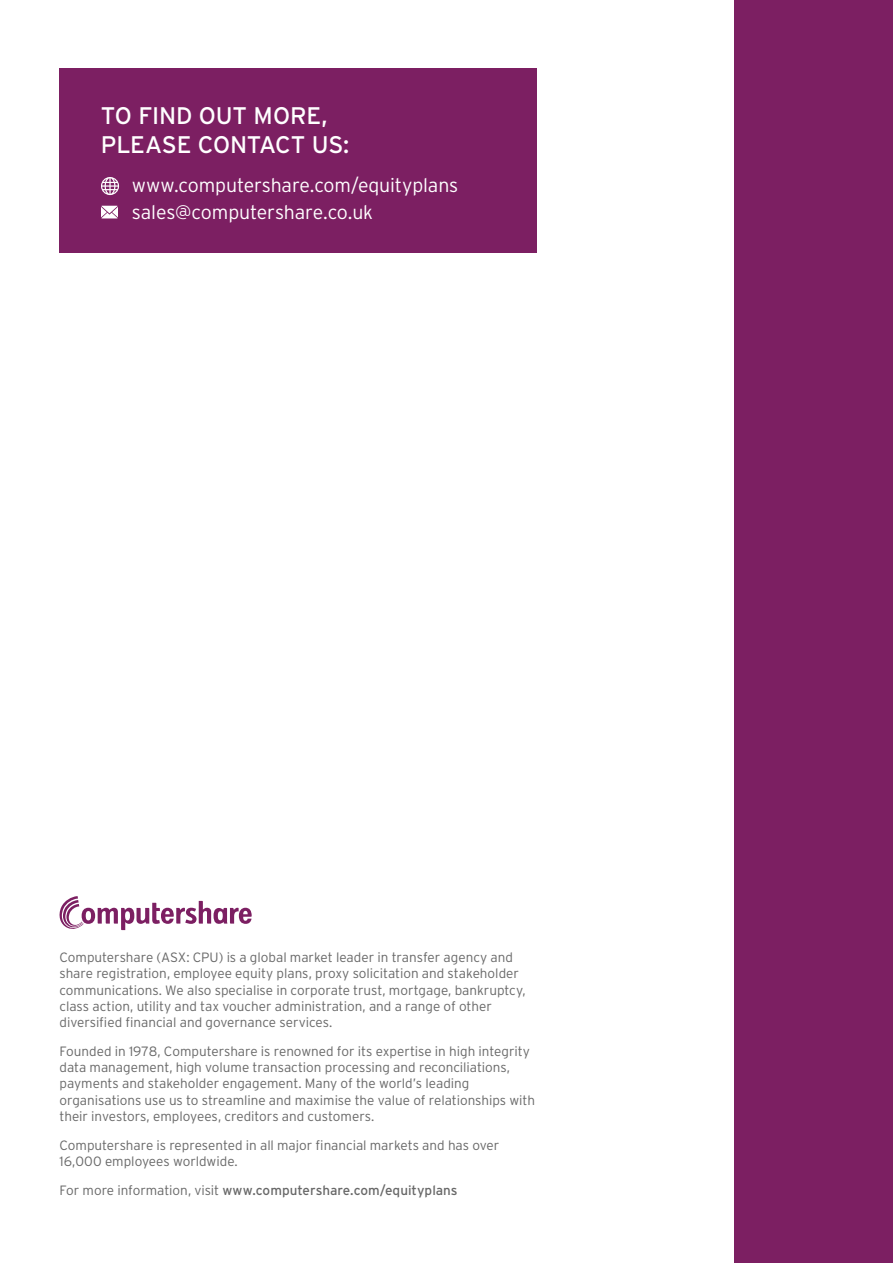
<style>
.page{position:relative;width:893px;height:1263px;background:#fff}
.page>*{position:absolute;margin:0;border:0;box-sizing:border-box;transform-origin:0 0}
.t1{font:24px/28.8px "Interstate";letter-spacing:-.01em;color:#fff}
.t2{font:300 19.5px/27px "Interstate";letter-spacing:-.005em;color:#fff}
.t3{font:300 13.5px/16.2px "Interstate";letter-spacing:-.005em;color:#686868}
.t4{font:13.5px "Interstate";color:#686868}
.s1{font-weight:300}
</style>
<div class="page">
<svg style="left:59px;top:896px;width:193px;height:34px"></svg>
<div style="left:735px;top:0;width:158px;height:1263px;background:#7c1f62"></div>
<div style="left:60px;top:68px;width:477px;height:185px;background:#7c1f62"></div>
<svg style="left:101px;top:177px;width:18px;height:18px"></svg>
<svg style="left:101px;top:206px;width:17px;height:12px"></svg>
<h1 class="t1" style="left:101px;top:101px;width:250px">TO FIND OUT MORE,<br>PLEASE CONTACT US:</h1>
<h2 class="t2" style="left:132px;top:171px;width:328px">www.computershare.com/equityplans sales@computershare.co.uk</h2>
<p class="t3" style="left:60px;top:949px;width:468px">Computershare (ASX: CPU) is a global market leader in transfer agency and share registration, employee equity plans, proxy solicitation and stakeholder communications. We also specialise in corporate trust, mortgage, bankruptcy, class action, utility and tax voucher administration, and a range of other diversified financial and governance services.</p>
<p class="t3" style="left:60px;top:1043px;width:477px">Founded in 1978, Computershare is renowned for its expertise in high integrity data management, high volume transaction processing and reconciliations, payments and stakeholder engagement. Many of the world’s leading organisations use us to streamline and maximise the value of relationships with their investors, employees, creditors and customers.</p>
<p class="t3" style="left:60px;top:1137px;width:441px">Computershare is represented in all major financial markets and has over<br>16,000 employees worldwide.</p>
<p class="t4" style="left:60px;top:1182px;width:400px"><span class="s1">For more information, visit</span> www.computershare.com/equityplans</p>
</div>
